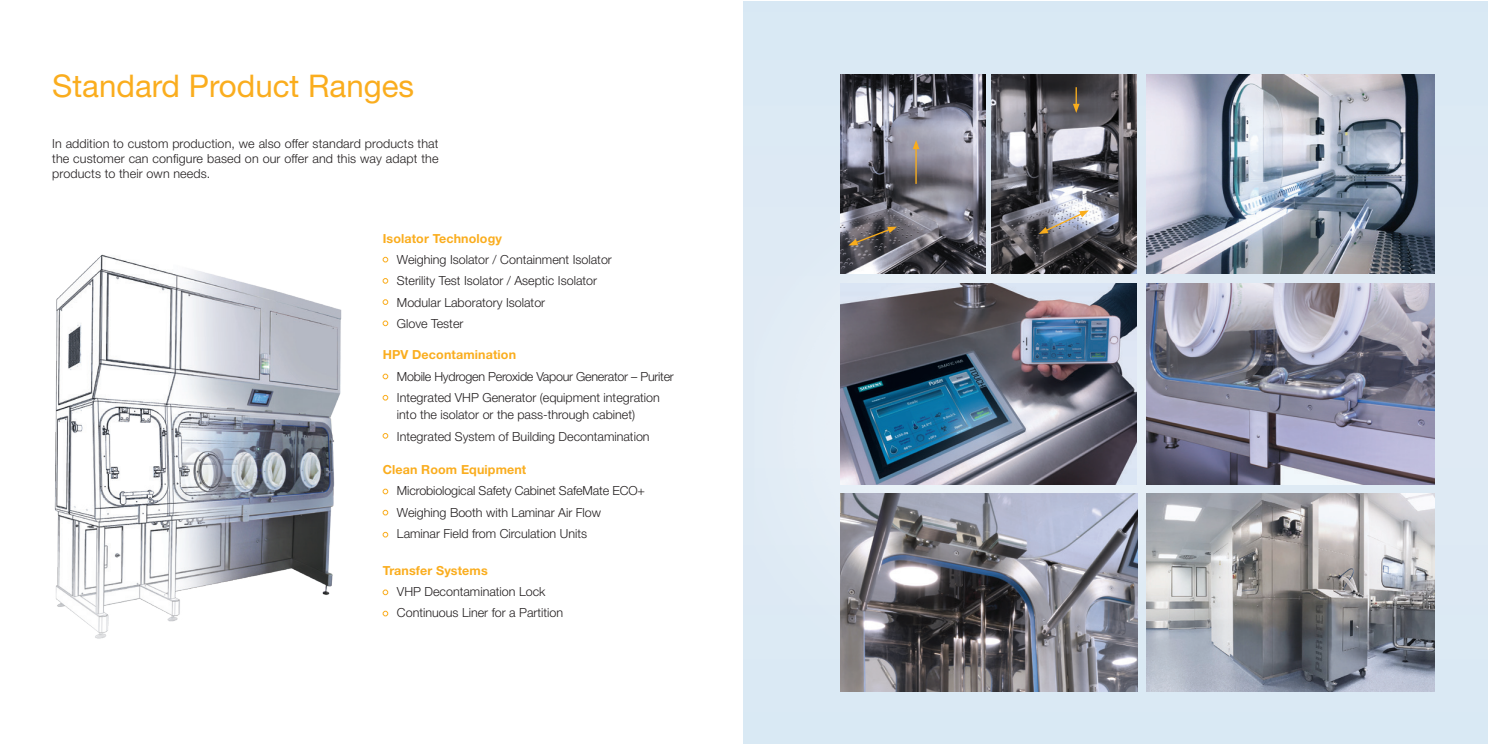
<style>
.page{position:relative;width:1488px;height:744px;background:#fff}
.page>*{position:absolute;margin:0;border:0;box-sizing:border-box;transform-origin:0 0}
.t1{font:31.25px "Helvetica Neue LT Pro";color:#faad1e}
.t2{font:300 12.5px/17.5px "Helvetica Neue LT Pro";color:#231f20}
.t3{font:300 12.5px/15px "Helvetica Neue LTW1 G";letter-spacing:.01em;color:#231f20;text-align:justify}
.t4{font:700 12.5px "Helvetica Neue LTW1 G";letter-spacing:.01em;color:#faad1e}
.t5{font:300 12.5px "Helvetica Neue LT Pro";letter-spacing:-.02em;color:#231f20}
</style>
<div class="page">
<svg style="left:384px;top:257px;width:4px;height:5px"></svg>
<svg style="left:384px;top:278px;width:4px;height:5px"></svg>
<svg style="left:384px;top:299px;width:4px;height:6px"></svg>
<svg style="left:384px;top:321px;width:4px;height:5px"></svg>
<svg style="left:384px;top:374px;width:4px;height:5px"></svg>
<svg style="left:384px;top:489px;width:4px;height:5px"></svg>
<svg style="left:384px;top:510px;width:4px;height:5px"></svg>
<svg style="left:384px;top:589px;width:4px;height:6px"></svg>
<svg style="left:384px;top:532px;width:4px;height:5px"></svg>
<svg style="left:384px;top:611px;width:4px;height:5px"></svg>
<svg style="left:384px;top:395px;width:4px;height:5px"></svg>
<svg style="left:384px;top:433px;width:4px;height:5px"></svg>
<img style="left:54px;top:254px;width:330px;height:385px">
<img style="left:743px;top:1px;width:744px;height:743px">
<img style="left:840px;top:283px;width:296px;height:201px">
<img style="left:840px;top:493px;width:297px;height:198px">
<img style="left:840px;top:75px;width:145px;height:199px">
<svg style="left:848px;top:227px;width:49px;height:18px"></svg>
<hr style="left:915px;top:147px;width:1px;height:37px;background:#f9ad1c">
<svg style="left:912px;top:140px;width:7px;height:9px"></svg>
<img style="left:991px;top:75px;width:145px;height:199px">
<svg style="left:1038px;top:210px;width:50px;height:24px"></svg>
<svg style="left:1072px;top:87px;width:7px;height:26px"></svg>
<img style="left:1146px;top:75px;width:288px;height:199px">
<img style="left:1146px;top:493px;width:288px;height:198px">
<img style="left:1146px;top:283px;width:288px;height:201px">
<p class="t1" style="left:52px;top:67px;width:363px">Standard Product Ranges</p>
<p class="t3" style="left:52px;top:135px;width:388px">In addition to custom production, we also offer standard products that the customer can configure based on our offer and this way adapt the products to their own needs.</p>
<p class="t4" style="left:383px;top:231px;width:121px">Isolator Technology</p>
<p class="t2" style="left:397px;top:251px;width:216px">Weighing Isolator / Containment Isolator</p>
<p class="t2" style="left:397px;top:272px;width:202px">Sterility Test Isolator / Aseptic Isolator</p>
<p class="t2" style="left:397px;top:293px;width:150px">Modular Laboratory Isolator</p>
<p class="t2" style="left:397px;top:314px;width:68px">Glove Tester</p>
<p class="t4" style="left:383px;top:347px;width:135px">HPV Decontamination</p>
<p class="t5" style="left:397px;top:368px;width:278px">Mobile Hydrogen Peroxide Vapour Generator – Puriter</p>
<p class="t2" style="left:397px;top:388px;width:264px">Integrated VHP Generator (equipment integration into the isolator or the pass-through cabinet)</p>
<p class="t2" style="left:397px;top:427px;width:254px">Integrated System of Building Decontamination</p>
<p class="t4" style="left:383px;top:462px;width:145px">Clean Room Equipment</p>
<p class="t2" style="left:397px;top:482px;width:250px">Microbiological Safety Cabinet SafeMate ECO+</p>
<p class="t2" style="left:397px;top:503px;width:205px">Weighing Booth with Laminar Air Flow</p>
<p class="t2" style="left:397px;top:524px;width:192px">Laminar Field from Circulation Units</p>
<p class="t4" style="left:383px;top:562px;width:106px">Transfer Systems</p>
<p class="t2" style="left:397px;top:582px;width:150px">VHP Decontamination Lock</p>
<p class="t2" style="left:397px;top:604px;width:168px">Continuous Liner for a Partition</p>
</div>
